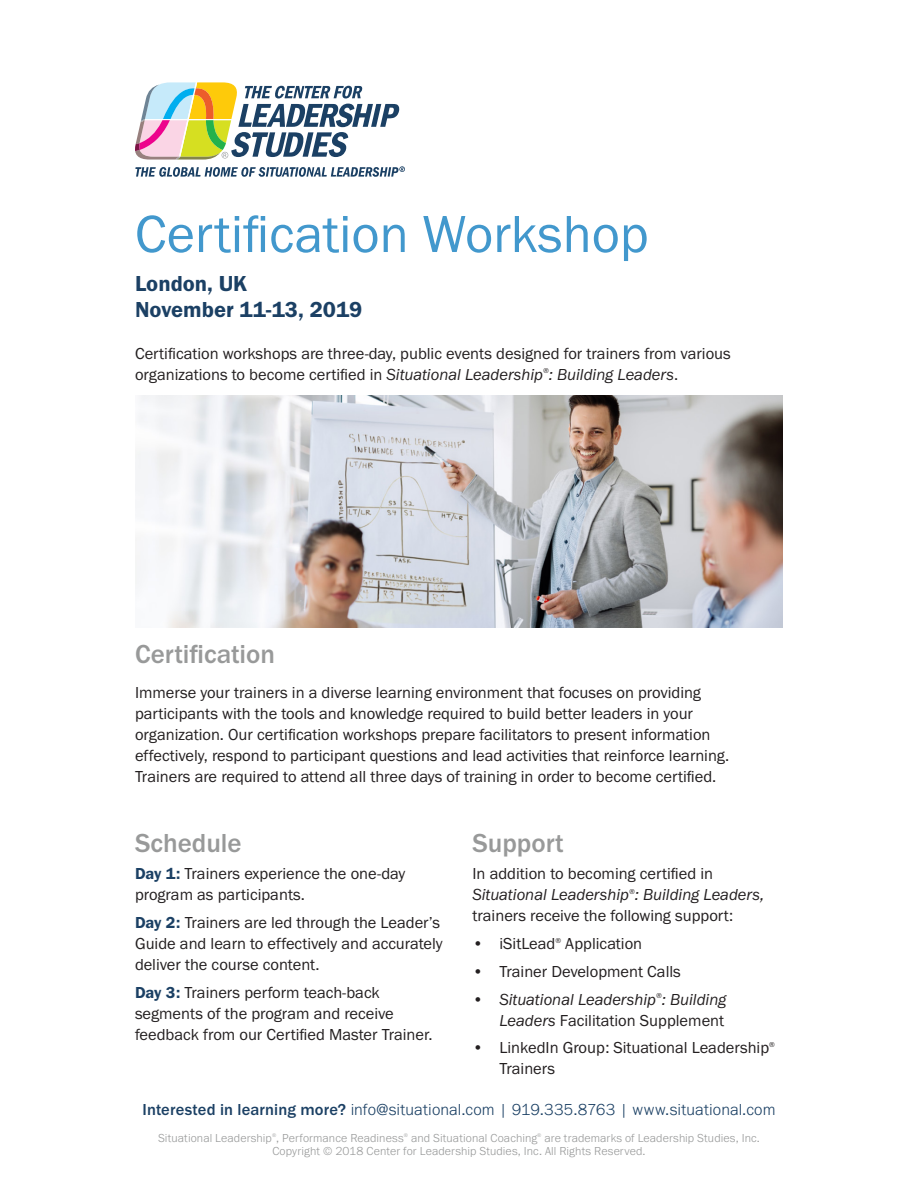
<style>
.page{position:relative;width:918px;height:1188px;background:#fff}
.page>*{position:absolute;margin:0;border:0;box-sizing:border-box;transform-origin:0 0}
.t1{font:54px "Franklin Gothic URW Boo";color:#4298cd}
.Body_Sans{font:500 27px "Franklin Gothic URW";color:#989999}
.Body_Sans-2{font:22.5px "Franklin Gothic URW Dem";color:#1b4064}
.Body_Sans-3{font:16.5px/21px "Franklin Gothic URW Boo";color:#231f20}
.Body_Sans-4{font:16.5px/21px "Franklin Gothic URW Boo Ita";color:#231f20}
.t2{font:300 16.5px "Franklin Gothic URW";letter-spacing:.005em;color:#1b4064}
.t3{font:300 12px/13.5px "Franklin Gothic URW";letter-spacing:.01em;color:#989999}
.Body_Sans-5{font:7.35px "Franklin Gothic URW Boo Ita";color:#231f20}
.t4{font:7.35px "Franklin Gothic URW Boo";color:#231f20}
.t5{font:300 5.4px "Franklin Gothic URW";color:#989999}
.s1{font-family:"Franklin Gothic URW Boo Ita"}
.s2{font-family:"Franklin Gothic URW Dem";color:#1b4064}
.s3{font-family:"Franklin Gothic URW Boo"}
.s4{font-weight:500}
</style>
<div class="page">
<svg style="left:135px;top:82px;width:264px;height:78px"></svg>
<svg style="left:135px;top:166px;width:270px;height:11px"></svg>
<img style="left:135px;top:395px;width:648px;height:233px">
<h1 class="t1" style="left:135px;top:201px;width:515px">Certification Workshop</h1>
<p class="Body_Sans-2" style="left:135px;top:270px;width:114px">London, UK</p>
<p class="Body_Sans-2" style="left:135px;top:295px;width:229px">November 11-13, 2019</p>
<p class="Body_Sans-3" style="left:135px;top:342px;width:597px">Certification workshops are three-day, public events designed for trainers from various organizations to become certified in <span class="s1">Situational Leadership : Building Leaders</span>.</p>
<p class="Body_Sans-5" style="left:543px;top:366px;width:7px">®</p>
<p class="Body_Sans" style="left:135px;top:637px;width:142px">Certification</p>
<p class="Body_Sans-3" style="left:135px;top:681px;width:596px">Immerse your trainers in a diverse learning environment that focuses on providing participants with the tools and knowledge required to build better leaders in your organization. Our certification workshops prepare facilitators to present information effectively, respond to participant questions and lead activities that reinforce learning.<br>Trainers are required to attend all three days of training in order to become certified.</p>
<h3 class="Body_Sans" style="left:135px;top:826px;width:108px">Schedule</h3>
<p class="Body_Sans-3" style="left:135px;top:863px;width:272px"><span class="s2">Day 1:</span> Trainers experience the one-day program as participants.</p>
<p class="Body_Sans-3" style="left:135px;top:912px;width:309px"><span class="s2">Day 2:</span> Trainers are led through the Leader’s<br>Guide and learn to effectively and accurately deliver the course content.</p>
<p class="Body_Sans-3" style="left:135px;top:981px;width:299px"><span class="s2">Day 3:</span> Trainers perform teach-back segments of the program and receive feedback from our Certified Master Trainer.</p>
<h2 class="Body_Sans" style="left:472px;top:826px;width:93px">Support</h2>
<p class="Body_Sans-4" style="left:472px;top:863px;width:293px"><span class="s3">In addition to becoming certified in<br></span>Situational Leadership : Building Leaders,</p>
<p class="Body_Sans-5" style="left:629px;top:887px;width:7px">®</p>
<p class="Body_Sans-3" style="left:472px;top:905px;width:262px">trainers receive the following support:</p>
<p class="Body_Sans-3" style="left:472px;top:933px;width:84px">• iSitLead</p>
<p class="t4" style="left:555px;top:936px;width:7px">®</p>
<p class="Body_Sans-3" style="left:565px;top:933px;width:78px">Application</p>
<p class="Body_Sans-3" style="left:472px;top:960px;width:210px">• Trainer Development Calls</p>
<p class="Body_Sans-4" style="left:472px;top:988px;width:255px"><span class="s3">•</span> Situational Leadership : Building</p>
<p class="Body_Sans-5" style="left:656px;top:991px;width:7px">®</p>
<p class="Body_Sans-3" style="left:500px;top:1009px;width:226px"><span class="s1">Leaders</span> Facilitation Supplement</p>
<p class="Body_Sans-3" style="left:472px;top:1037px;width:298px">• LinkedIn Group: Situational Leadership</p>
<p class="t4" style="left:769px;top:1040px;width:7px">®</p>
<p class="Body_Sans-3" style="left:500px;top:1058px;width:57px">Trainers</p>
<p class="t2" style="left:142px;top:1099px;width:635px"><span class="s4">Interested in learning more?</span> info@situational.com | 919.335.8763 | www.situational.com</p>
<p class="t5" style="left:272px;top:1132px;width:6px">®</p>
<p class="t5" style="left:404px;top:1132px;width:6px">®</p>
<p class="t3" style="left:411px;top:1131px;width:128px">and Situational Coaching</p>
<p class="t5" style="left:537px;top:1132px;width:6px">®</p>
<p class="t3" style="left:158px;top:1131px;width:247px">Situational Leadership , Performance Readiness</p>
<p class="t3" style="left:272px;top:1131px;width:489px;text-indent:272px">are trademarks of Leadership Studies, Inc.<br>Copyright © 2018 Center for Leadership Studies, Inc. All Rights Reserved.</p>
</div>
